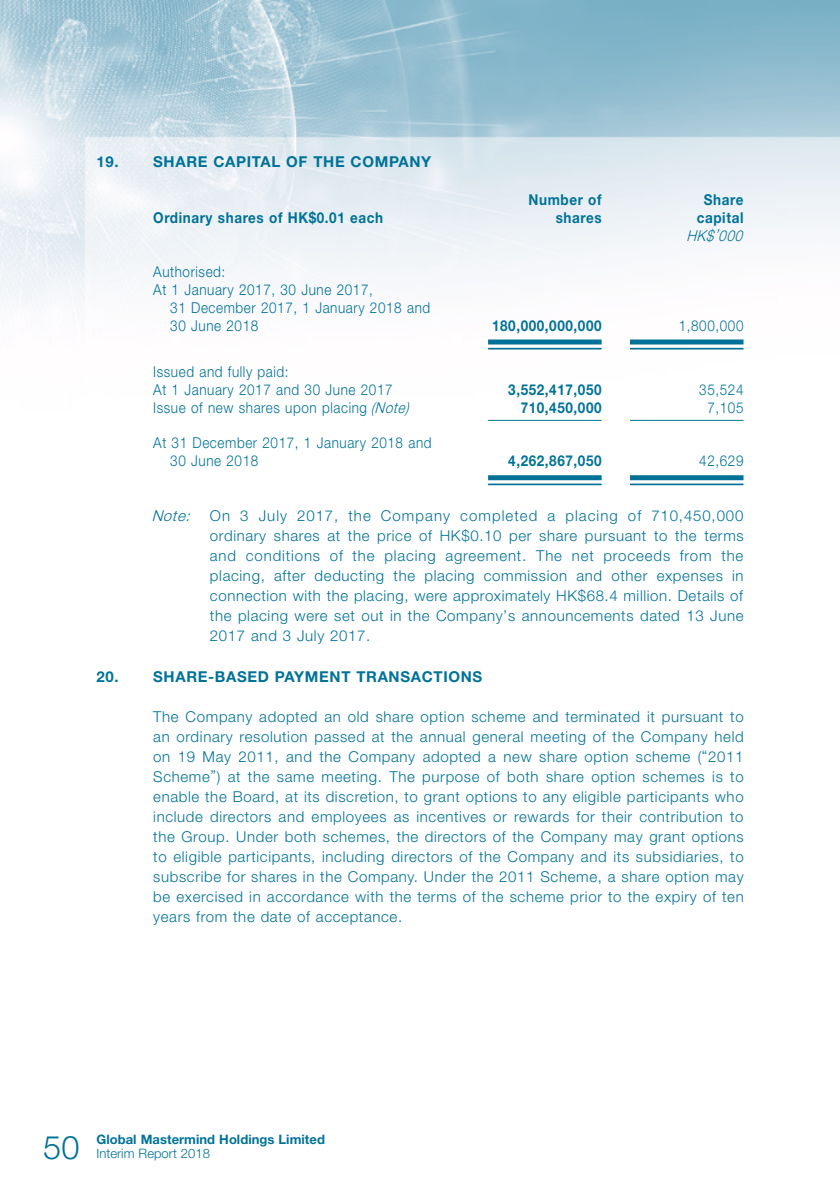
<style>
.page{position:relative;width:840px;height:1191px;background:#fff}
.page>*{position:absolute;margin:0;border:0;box-sizing:border-box;transform-origin:0 0}
.t1{font:300 32.4px "Helvetica Neue LT Std";color:#007297}
.Notes{font:300 15px/20px "Helvetica Neue LT Std";letter-spacing:.045em;color:#007297;text-align:justify}
.Notes-2{font:300 15px/18px "Helvetica Neue LT Std";letter-spacing:.045em;color:#007297;scale:.9 1}
.Notes-3{font:700 15px "Helvetica Neue LT Std";letter-spacing:.045em;color:#007297;scale:.9 1}
.Notes_HD1{font:700 15px "Helvetica Neue LT Std";letter-spacing:.045em;color:#007297}
.Notes-4{font:italic 300 15px "Helvetica Neue LT Std";color:#007297;scale:.9 1}
.t2{font:700 13px "Helvetica Neue LT Std";letter-spacing:.005em;color:#007297}
.t3{font:300 13px "Helvetica Neue LT Std";letter-spacing:.005em;color:#007297}
.s1{font-style:italic}
</style>
<div class="page">
<img style="left:0;top:0;width:839px;height:486px">
<div style="left:488px;top:339px;width:113px;height:5px;background:#007297"></div>
<hr style="left:488px;top:348px;width:113px;height:1px;background:#007297">
<div style="left:629px;top:339px;width:114px;height:5px;background:#007297"></div>
<hr style="left:629px;top:348px;width:114px;height:1px;background:#007297">
<hr style="left:488px;top:420px;width:113px;height:1px;background:#007297">
<hr style="left:629px;top:420px;width:114px;height:1px;background:#007297">
<div style="left:488px;top:475px;width:113px;height:5px;background:#007297"></div>
<hr style="left:488px;top:483px;width:113px;height:2px;background:#007297">
<div style="left:629px;top:475px;width:114px;height:5px;background:#007297"></div>
<hr style="left:629px;top:483px;width:114px;height:2px;background:#007297">
<p class="Notes_HD1" style="left:96px;top:152px;width:336px">19. SHARE CAPITAL OF THE COMPANY</p>
<p class="Notes-3" style="left:153px;top:208px;width:257px">Ordinary shares of HK$0.01 each</p>
<p class="Notes-2" style="left:153px;top:262px;width:82px">Authorised:</p>
<p class="Notes-2" style="left:170px;top:280px;width:290px;text-indent:-17px">At 1 January 2017, 30 June 2017,<br>31 December 2017, 1 January 2018 and<br>30 June 2018</p>
<p class="Notes-3" style="left:528px;top:190px;width:83px">Number of</p>
<p class="Notes-3" style="left:555px;top:208px;width:53px">shares</p>
<p class="Notes-3" style="left:703px;top:190px;width:45px">Share</p>
<p class="Notes-3" style="left:696px;top:208px;width:53px">capital</p>
<p class="Notes-4" style="left:686px;top:226px;width:68px">HK$’000</p>
<p class="Notes-3" style="left:492px;top:316px;width:123px">180,000,000,000</p>
<p class="Notes-2" style="left:678px;top:316px;width:73px">1,800,000</p>
<p class="Notes-2" style="left:153px;top:362px;width:152px">Issued and fully paid:</p>
<p class="Notes-2" style="left:153px;top:380px;width:267px">At 1 January 2017 and 30 June 2017</p>
<p class="Notes-3" style="left:508px;top:380px;width:105px">3,552,417,050</p>
<p class="Notes-2" style="left:699px;top:380px;width:51px">35,524</p>
<p class="Notes-2" style="left:153px;top:398px;width:286px">Issue of new shares upon placing <span class="s1">(Note)</span></p>
<p class="Notes-3" style="left:520px;top:398px;width:91px">710,450,000</p>
<p class="Notes-2" style="left:707px;top:398px;width:42px">7,105</p>
<p class="Notes-2" style="left:170px;top:434px;width:292px;text-indent:-17px">At 31 December 2017, 1 January 2018 and<br>30 June 2018</p>
<p class="Notes-3" style="left:508px;top:452px;width:105px">4,262,867,050</p>
<p class="Notes-2" style="left:699px;top:452px;width:51px">42,629</p>
<p class="Notes" style="left:210px;top:506px;width:535px;text-indent:-58px"><span class="s1">Note:</span> On 3 July 2017, the Company completed a placing of 710,450,000 ordinary shares at the price of HK$0.10 per share pursuant to the terms and conditions of the placing agreement. The net proceeds from the placing, after deducting the placing commission and other expenses in connection with the placing, were approximately HK$68.4 million. Details of the placing were set out in the Company’s announcements dated 13 June 2017 and 3 July 2017.</p>
<p class="Notes_HD1" style="left:96px;top:667px;width:387px">20. SHARE-BASED PAYMENT TRANSACTIONS</p>
<p class="Notes" style="left:153px;top:706px;width:591px">The Company adopted an old share option scheme and terminated it pursuant to an ordinary resolution passed at the annual general meeting of the Company held on 19 May 2011, and the Company adopted a new share option scheme (“2011<br>Scheme”) at the same meeting. The purpose of both share option schemes is to enable the Board, at its discretion, to grant options to any eligible participants who include directors and employees as incentives or rewards for their contribution to the Group. Under both schemes, the directors of the Company may grant options to eligible participants, including directors of the Company and its subsidiaries, to subscribe for shares in the Company. Under the 2011 Scheme, a share option may be exercised in accordance with the terms of the scheme prior to the expiry of ten years from the date of acceptance.</p>
<h1 class="t1" style="left:43px;top:1127px;width:38px">50</h1>
<p class="t2" style="left:96px;top:1131px;width:230px">Global Mastermind Holdings Limited</p>
<p class="t3" style="left:96px;top:1145px;width:115px">Interim Report 2018</p>
</div>
